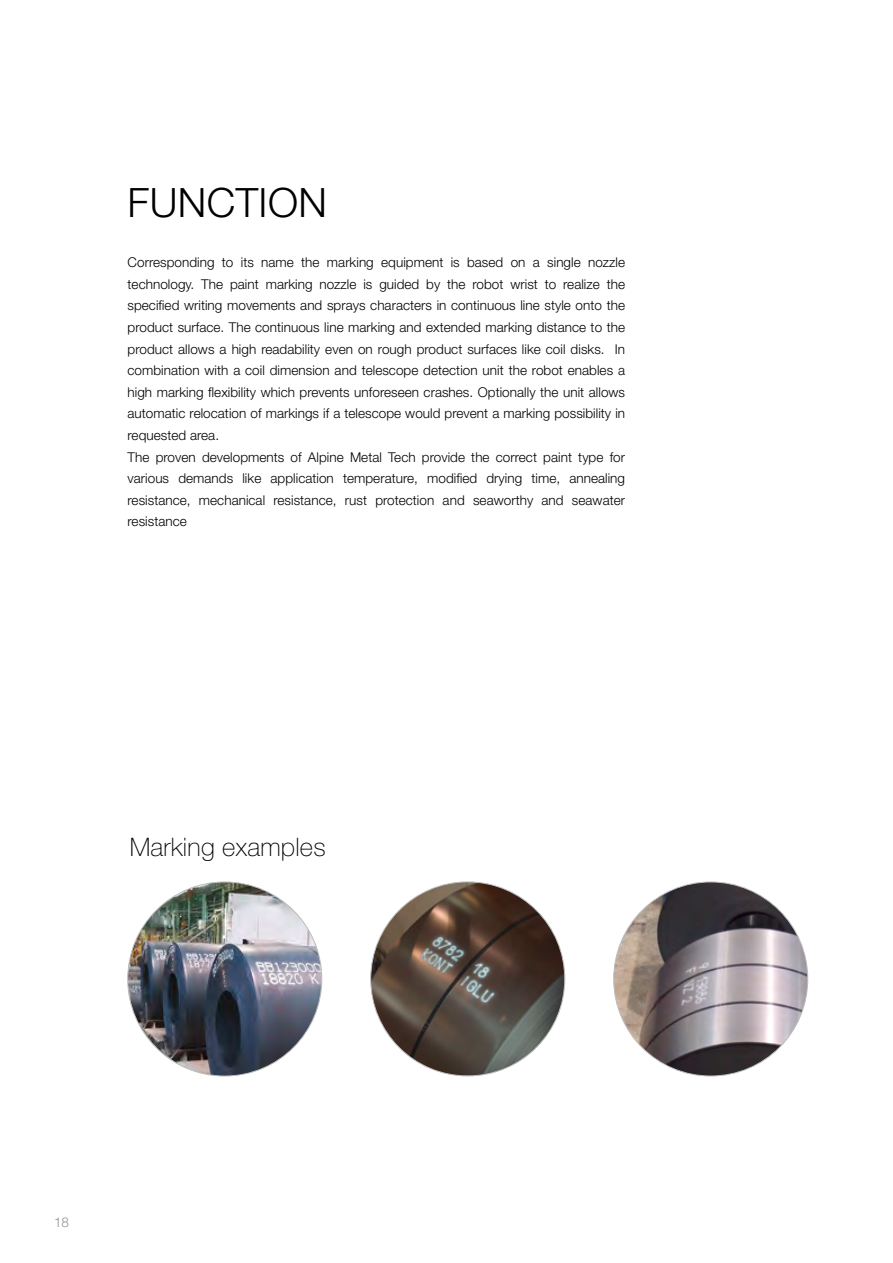
<style>
.page{position:relative;width:893px;height:1263px;background:#fff}
.page>*{position:absolute;margin:0;border:0;box-sizing:border-box;transform-origin:0 0}
.t1{font:300 40.5px "Helvetica Neue LT Std";letter-spacing:.01em;color:#000}
.t2{font:100 25.5px "Helvetica Neue LT Std";letter-spacing:.01em;color:#000}
.t3{font:300 13.5px/21.6px "Helvetica Neue LT Std";letter-spacing:.005em;color:#000}
.t4{font:300 13.5px "Helvetica Neue LT Std";color:#929292}
</style>
<div class="page">
<img style="left:128px;top:882px;width:194px;height:194px;border-radius:96px">
<img style="left:371px;top:882px;width:194px;height:194px;border-radius:94px">
<img style="left:614px;top:882px;width:194px;height:194px;border-radius:97px">
<h1 class="t1" style="left:128px;top:178px;width:201px">FUNCTION</h1>
<p class="t3" style="left:128px;top:251px;width:499px">Corresponding to its name the marking equipment is based on a single nozzle technology. The paint marking nozzle is guided by the robot wrist to realize the specified writing movements and sprays characters in continuous line style onto the product surface. The continuous line marking and extended marking distance to the product allows a high readability even on rough product surfaces like coil disks. In combination with a coil dimension and telescope detection unit the robot enables a high marking flexibility which prevents unforeseen crashes. Optionally the unit allows automatic relocation of markings if a telescope would prevent a marking possibility in requested area.<br>The proven developments of Alpine Metal Tech provide the correct paint type for various demands like application temperature, modified drying time, annealing resistance, mechanical resistance, rust protection and seaworthy and seawater resistance</p>
<h2 class="t2" style="left:130px;top:832px;width:197px">Marking examples</h2>
<p class="t4" style="left:54px;top:1214px;width:17px">18</p>
</div>
